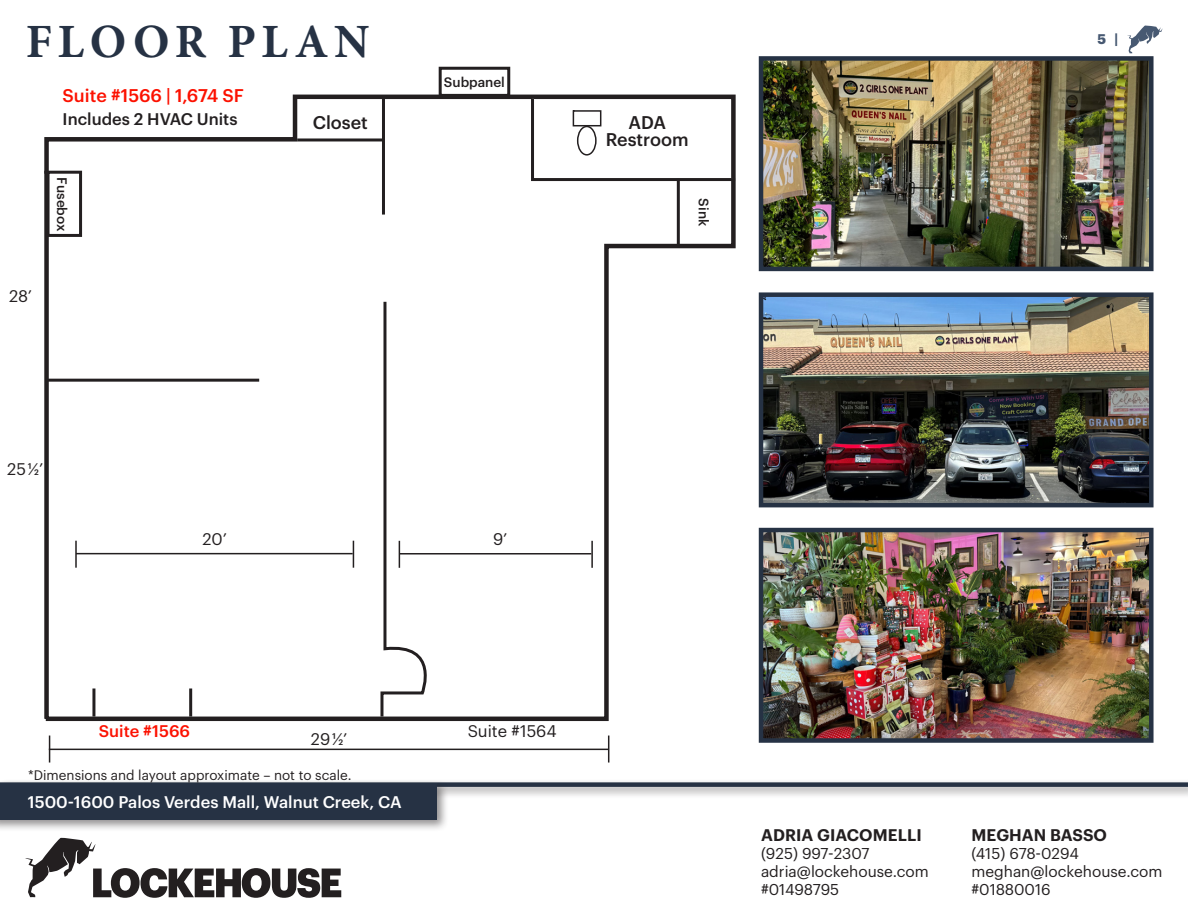
<style>
.page{position:relative;width:1188px;height:918px;background:#fff}
.page>*{position:absolute;margin:0;border:0;box-sizing:border-box;transform-origin:0 0}
.t1{font:700 47.7px "Minion Pro";letter-spacing:.12em;color:#263244}
.Table__Text-Left_Align{font:500 18px "Graphik";letter-spacing:-.005em;color:#fc1100}
.Table__Text-Left_Align-2{font:500 18px "Graphik";color:#231f20}
.t2{font:500 16.5px "Graphik";color:#fff}
.t3{font:600 16.5px "Graphik";letter-spacing:.005em;color:#231f20}
.Table__Text-Left_Align-3{font:16.5px "Graphik";color:#231f20}
.Table__Text-Left_Align-4{font:500 16.5px "Graphik";color:#231f20}
.Table__Text-Left_Align-5{font:500 16.5px "Graphik";color:#fc1100}
.t4{font:15.3px/18px "Graphik";color:#231f20}
.t5{font:700 13.8px "Graphik";color:#475972}
.Table__Text-Left_Align-6{font:13.5px "Graphik";color:#231f20}
.Table__Text-Left_Align-7{font:500 13.5px "Graphik";color:#231f20}
</style>
<div class="page">
<div style="left:0;top:779px;width:1188px;height:21px;background:#231f20;opacity:.5"></div>
<div style="left:0;top:782px;width:1188px;height:5px;background:#263244"></div>
<div style="left:0;top:780px;width:449px;height:52px;background:#231f20;opacity:.5"></div>
<div style="left:0;top:783px;width:436px;height:37px;background:#263244"></div>
<svg style="left:1127px;top:25px;width:36px;height:28px"></svg>
<svg style="left:25px;top:837px;width:316px;height:61px"></svg>
<div style="left:439px;top:67px;width:71px;height:30px;border:3px solid #231f20"></div>
<svg style="left:44px;top:92px;width:692px;height:630px"></svg>
<hr style="left:382px;top:98px;width:3px;height:117px;background:#231f20">
<hr style="left:677px;top:179px;width:3px;height:67px;background:#231f20">
<svg style="left:353px;top:541px;width:1px;height:27px"></svg>
<hr style="left:76px;top:553px;width:277px;height:1px;background:#231f20">
<hr style="left:75px;top:541px;width:2px;height:27px;background:#231f20">
<hr style="left:591px;top:541px;width:2px;height:27px;background:#231f20">
<hr style="left:399px;top:553px;width:192px;height:2px;background:#231f20">
<svg style="left:379px;top:299px;width:62px;height:421px"></svg>
<img style="left:764px;top:61px;width:385px;height:205px">
<div style="left:759px;top:56px;width:395px;height:215px;border:4px solid #263244"></div>
<img style="left:764px;top:297px;width:385px;height:205px">
<div style="left:759px;top:292px;width:395px;height:215px;border:4px solid #263244"></div>
<img style="left:764px;top:533px;width:385px;height:205px">
<div style="left:759px;top:528px;width:395px;height:215px;border:4px solid #263244"></div>
<hr style="left:49px;top:749px;width:560px;height:1px;background:#231f20">
<svg style="left:49px;top:736px;width:1px;height:27px"></svg>
<svg style="left:608px;top:736px;width:1px;height:27px"></svg>
<svg style="left:44px;top:169px;width:40px;height:69px"></svg>
<hr style="left:48px;top:379px;width:211px;height:3px;background:#231f20">
<hr style="left:92px;top:688px;width:3px;height:29px;background:#231f20">
<hr style="left:189px;top:688px;width:3px;height:29px;background:#231f20">
<hr style="left:297px;top:138px;width:85px;height:3px;background:#231f20">
<svg style="left:530px;top:95px;width:206px;height:88px"></svg>
<div style="left:578px;top:126px;width:18px;height:29px;background:#fff;border-radius:50%"></div>
<div style="left:577px;top:126px;width:20px;height:30px;border:2px solid #231f20;border-radius:50%"></div>
<p class="t1" style="left:26px;top:8px;width:345px">FLOOR PLAN</p>
<p class="Table__Text-Left_Align-3" style="left:9px;top:283px;width:24px">28’</p>
<p class="Table__Text-Left_Align" style="left:63px;top:82px;width:183px">Suite #1566 | 1,674 SF</p>
<p class="Table__Text-Left_Align-4" style="left:63px;top:107px;width:176px">Includes 2 HVAC Units</p>
<p class="Table__Text-Left_Align-7" style="left:72px;top:177px;width:55px;rotate:90deg">Fusebox</p>
<p class="Table__Text-Left_Align-3" style="left:7px;top:457px;width:38px">25 ½’</p>
<p class="Table__Text-Left_Align-2" style="left:313px;top:109px;width:57px">Closet</p>
<p class="Table__Text-Left_Align-7" style="left:444px;top:72px;width:62px">Subpanel</p>
<p class="Table__Text-Left_Align-3" style="left:203px;top:527px;width:26px">20’</p>
<p class="Table__Text-Left_Align-3" style="left:493px;top:527px;width:16px">9’</p>
<p class="Table__Text-Left_Align-2" style="left:629px;top:109px;width:39px">ADA</p>
<p class="Table__Text-Left_Align-2" style="left:606px;top:126px;width:84px">Restroom</p>
<p class="Table__Text-Left_Align-7" style="left:714px;top:198px;width:29px;rotate:90deg">Sink</p>
<p class="t5" style="left:1098px;top:29px;width:22px">5 |</p>
<p class="Table__Text-Left_Align-5" style="left:99px;top:718px;width:93px">Suite #1566</p>
<p class="Table__Text-Left_Align-3" style="left:468px;top:718px;width:90px">Suite #1564</p>
<p class="Table__Text-Left_Align-3" style="left:311px;top:727px;width:38px">29 ½’</p>
<p class="Table__Text-Left_Align-6" style="left:28px;top:765px;width:325px">*Dimensions and layout approximate – not to scale.</p>
<p class="t2" style="left:28px;top:790px;width:375px">1500-1600 Palos Verdes Mall, Walnut Creek, CA</p>
<p class="t3" style="left:761px;top:822px;width:162px">ADRIA GIACOMELLI</p>
<p class="t4" style="left:761px;top:843px;width:169px">(925) 997-2307 adria@lockehouse.com #01498795</p>
<p class="t3" style="left:972px;top:822px;width:137px">MEGHAN BASSO</p>
<p class="t4" style="left:972px;top:843px;width:192px">(415) 678-0294 meghan@lockehouse.com #01880016</p>
</div>
